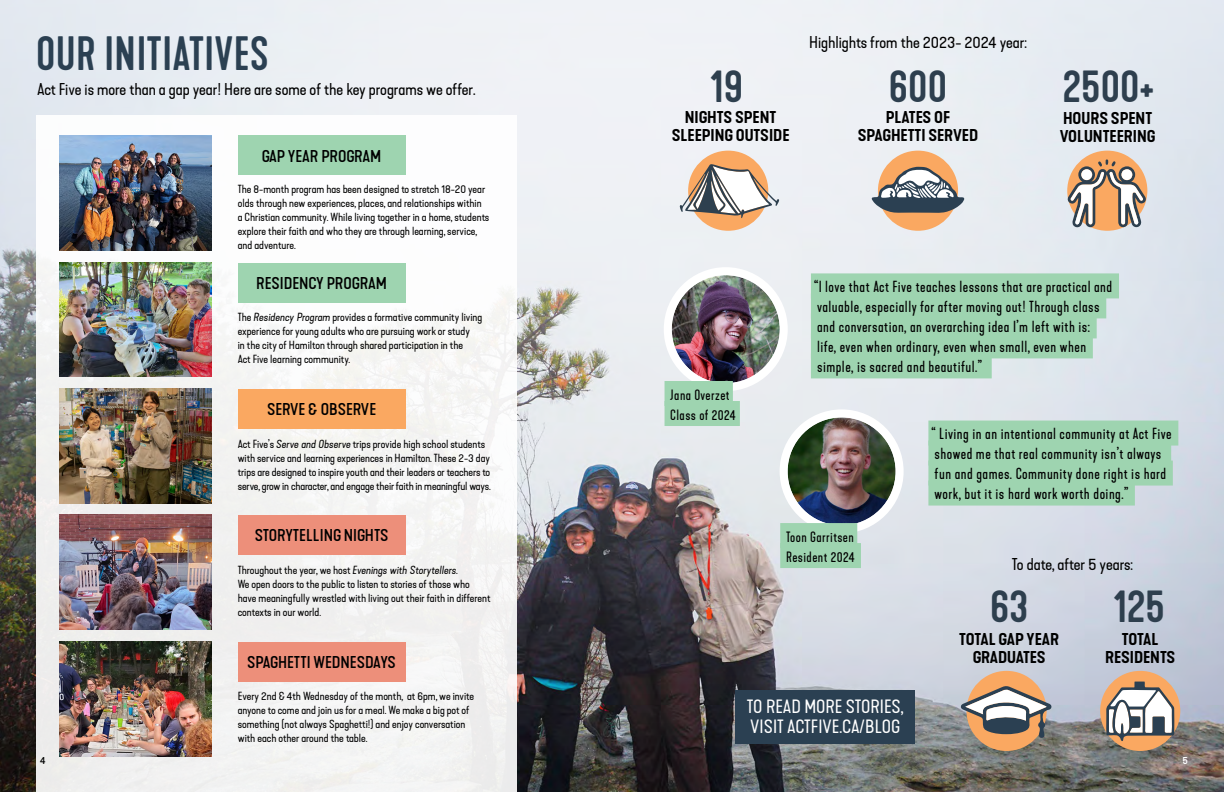
<style>
.page{position:relative;width:1224px;height:792px;background:#fff}
.page>*{position:absolute;margin:0;border:0;box-sizing:border-box;transform-origin:0 0}
.t1{font:500 45px "Kapra Neue";color:#2e3f4e}
.t2{font:500 45px "Kapra Neue";letter-spacing:.015em;color:#2b4052}
.t3{font:expanded 18px/20px "Kapra Neue";color:#fff}
.t4{font:expanded 16px "Kapra Neue";color:#000}
.t5{font:600 expanded 16px/18px "Kapra Neue";color:#000;text-align:center}
.t6{font:500 expanded 16px "Kapra Neue";color:#000}
.t7{font:15px/20px "Kapra Neue";letter-spacing:.03em;color:#000}
.t8{font:14px/20px "Kapra Neue";letter-spacing:.03em;color:#000}
.t9{font:expanded 11px/14px "Kapra Neue";color:#000}
.t10{font:500 expanded 10px "Kapra Neue";color:#fff}
.t11{font:500 expanded 10px "Kapra Neue";color:#000}
.s1{font-style:italic}
</style>
<div class="page">
<img style="left:0;top:0;width:1224px;height:792px">
<div style="left:811px;top:273px;width:308px;height:25px;background:#9ed4b0"></div>
<div style="left:811px;top:293px;width:295px;height:25px;background:#9ed4b0"></div>
<div style="left:811px;top:313px;width:286px;height:25px;background:#9ed4b0"></div>
<div style="left:811px;top:333px;width:282px;height:25px;background:#9ed4b0"></div>
<div style="left:811px;top:353px;width:181px;height:25px;background:#9ed4b0"></div>
<div style="left:928px;top:421px;width:250px;height:25px;background:#9ed4b0"></div>
<div style="left:928px;top:441px;width:243px;height:25px;background:#9ed4b0"></div>
<div style="left:928px;top:461px;width:245px;height:25px;background:#9ed4b0"></div>
<div style="left:928px;top:481px;width:207px;height:25px;background:#9ed4b0"></div>
<div style="left:878px;top:151px;width:80px;height:80px;background:#faa861;border-radius:50%"></div>
<div style="left:966px;top:671px;width:81px;height:80px;background:#faa861;border-radius:50%"></div>
<div style="left:1100px;top:671px;width:80px;height:80px;background:#faa861;border-radius:50%"></div>
<div style="left:1067px;top:151px;width:80px;height:80px;background:#faa861;border-radius:50%"></div>
<div style="left:688px;top:151px;width:80px;height:80px;background:#faa861;border-radius:50%"></div>
<div style="left:36px;top:115px;width:481px;height:677px;background:#f5f5f4"></div>
<img style="left:672px;top:275px;width:108px;height:108px;border-radius:54px">
<div style="left:664px;top:267px;width:124px;height:124px;border:8px solid #fff;border-radius:50%"></div>
<img style="left:788px;top:417px;width:108px;height:108px;border-radius:54px">
<div style="left:780px;top:409px;width:124px;height:124px;border:8px solid #fff;border-radius:50%"></div>
<div style="left:238px;top:136px;width:167px;height:39px;background:#9ed4b0"></div>
<div style="left:238px;top:263px;width:167px;height:40px;background:#9ed4b0"></div>
<div style="left:238px;top:389px;width:167px;height:40px;background:#faa861"></div>
<div style="left:238px;top:515px;width:167px;height:40px;background:#ed8f7a"></div>
<div style="left:238px;top:642px;width:167px;height:40px;background:#ed8f7a"></div>
<div style="left:665px;top:381px;width:68px;height:25px;background:#9ed4b0"></div>
<div style="left:665px;top:401px;width:75px;height:25px;background:#9ed4b0"></div>
<div style="left:780px;top:523px;width:77px;height:25px;background:#9ed4b0"></div>
<div style="left:780px;top:543px;width:81px;height:25px;background:#9ed4b0"></div>
<svg style="left:680px;top:164px;width:99px;height:54px"></svg>
<svg style="left:961px;top:686px;width:90px;height:52px"></svg>
<svg style="left:870px;top:167px;width:96px;height:46px;background:#9d9996"></svg>
<svg style="left:1106px;top:682px;width:68px;height:60px"></svg>
<svg style="left:1067px;top:159px;width:79px;height:68px"></svg>
<img style="left:59px;top:136px;width:153px;height:114px">
<img style="left:59px;top:262px;width:153px;height:115px">
<img style="left:59px;top:389px;width:153px;height:114px">
<img style="left:59px;top:515px;width:153px;height:115px">
<img style="left:59px;top:642px;width:153px;height:114px">
<div style="left:735px;top:690px;width:180px;height:54px;background:#2b4052"></div>
<h1 class="t2" style="left:36px;top:27px;width:234px">OUR INITIATIVES</h1>
<h3 class="t4" style="left:37px;top:80px;width:440px">Act Five is more than a gap year! Here are some of the key programs we offer.</h3>
<h3 class="t6" style="left:262px;top:146px;width:121px">GAP YEAR PROGRAM</h3>
<p class="t9" style="left:238px;top:182px;width:253px">The 8-month program has been designed to stretch 18-20 year olds through new experiences, places, and relationships within<br>a Christian community. While living together in a home, students explore their faith and who they are through learning, service, and adventure.</p>
<h3 class="t6" style="left:256px;top:273px;width:132px">RESIDENCY PROGRAM</h3>
<p class="t9" style="left:238px;top:311px;width:246px">The <span class="s1">Residency Program</span> provides a formative community living experience for young adults who are pursuing work or study<br>in the city of Hamilton through shared participation in the<br>Act Five learning community.</p>
<h3 class="t6" style="left:267px;top:399px;width:110px">SERVE &amp; OBSERVE</h3>
<p class="t9" style="left:238px;top:438px;width:255px">Act Five’s <span class="s1">Serve and Observe</span> trips provide high school students with service and learning experiences in Hamilton. These 2-3 day trips are designed to inspire youth and their leaders or teachers to serve, grow in character, and engage their faith in meaningful ways.</p>
<h3 class="t6" style="left:255px;top:526px;width:135px">STORYTELLING NIGHTS</h3>
<p class="t9" style="left:238px;top:563px;width:254px">Throughout the year, we host <span class="s1">Evenings with Storytellers</span>.<br>We open doors to the public to listen to stories of those who have meaningfully wrestled with living out their faith in different contexts in our world.</p>
<h3 class="t6" style="left:247px;top:652px;width:150px">SPAGHETTI WEDNESDAYS</h3>
<p class="t11" style="left:40px;top:754px;width:7px">4</p>
<p class="t9" style="left:238px;top:690px;width:238px">Every 2nd &amp; 4th Wednesday of the month, at 6pm, we invite anyone to come and join us for a meal. We make a big pot of something (not always Spaghetti!) and enjoy conversation with each other around the table.</p>
<h3 class="t4" style="left:809px;top:33px;width:219px">Highlights from the 2023- 2024 year:</h3>
<h1 class="t1" style="left:710px;top:59px;width:34px">19</h1>
<h1 class="t1" style="left:889px;top:59px;width:60px">600</h1>
<h1 class="t1" style="left:1063px;top:59px;width:93px">2500+</h1>
<h3 class="t5" style="left:672px;top:109px;width:119px">NIGHTS SPENT<br>SLEEPING OUTSIDE</h3>
<h3 class="t5" style="left:858px;top:109px;width:122px">PLATES OF<br>SPAGHETTI SERVED</h3>
<h3 class="t5" style="left:1060px;top:110px;width:97px;text-align:left">HOURS SPENT<br>VOLUNTEERING</h3>
<p class="t8" style="left:670px;top:385px;width:67px">Jana Overzet<br>Class of 2024</p>
<p class="t7" style="left:814px;top:277px;width:300px">“I love that Act Five teaches lessons that are practical and valuable, especially for after moving out! Through class and conversation, an overarching idea I’m left with is:<br>life, even when ordinary, even when small, even when simple, is sacred and beautiful.”</p>
<p class="t8" style="left:786px;top:527px;width:70px">Toon Garritsen<br>Resident 2024</p>
<h3 class="t7" style="left:932px;top:424px;width:242px">“ Living in an intentional community at Act Five showed me that real community isn’t always fun and games. Community done right is hard work, but it is hard work worth doing.”</h3>
<h3 class="t4" style="left:1012px;top:554px;width:123px">To date, after 5 years:</h3>
<h1 class="t1" style="left:990px;top:579px;width:40px">63</h1>
<h3 class="t5" style="left:959px;top:630px;width:101px">TOTAL GAP YEAR<br>GRADUATES</h3>
<h1 class="t1" style="left:1114px;top:579px;width:53px">125</h1>
<h3 class="t5" style="left:1105px;top:630px;width:72px">TOTAL<br>RESIDENTS</h3>
<h2 class="t3" style="left:747px;top:697px;width:158px">TO READ MORE STORIES,<br>VISIT ACTFIVE.CA/BLOG</h2>
<p class="t10" style="left:1183px;top:754px;width:7px">5</p>
</div>
